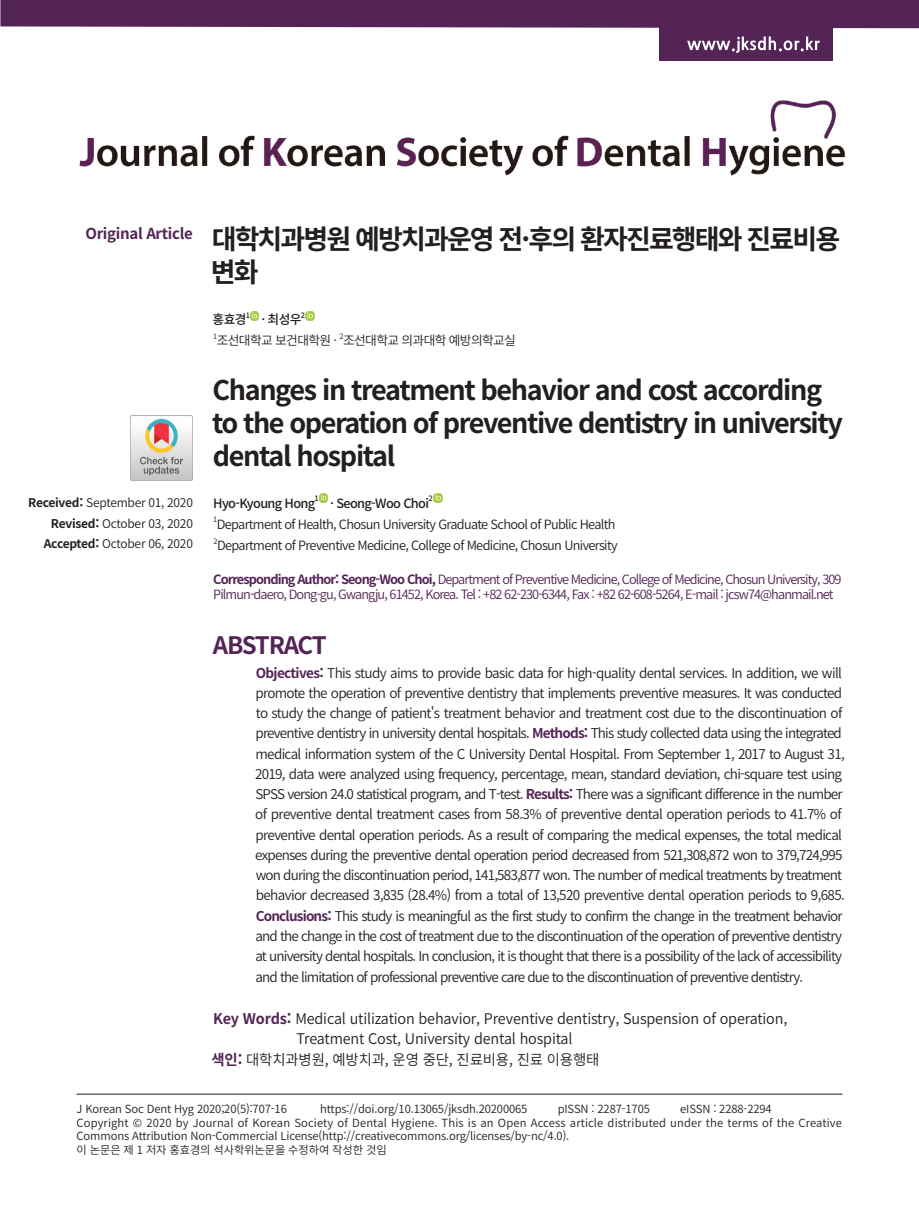
<style>
.page{position:relative;width:919px;height:1217px;background:#fff}
.page>*{position:absolute;margin:0;border:0;box-sizing:border-box;transform-origin:0 0}
.t1{font:700 27px/33px "Source Han Sans KR";letter-spacing:-.055em;color:#231f20}
.t2{font:700 24px "Source Han Sans KR";letter-spacing:-.06em;color:#542457}
.t3{font:700 15px "Source Han Sans KR";letter-spacing:-.02em;color:#542457}
.t4{font:14.7px "Source Han Sans KR";letter-spacing:-.01em;color:#231f20}
.t5{font:13.5px/20.2px "Source Han Sans KR";letter-spacing:-.06em;color:#231f20}
.t6{font:12.75px/15.8px "Source Han Sans KR";letter-spacing:-.07em;color:#542457}
.t7{font:12.75px "Source Han Sans KR";letter-spacing:-.05em;color:#231f20}
.t8{font:500 12.75px "Source Han Sans KR";letter-spacing:-.05em;color:#231f20}
.t9{font:12px/20.2px "Source Han Sans KR";letter-spacing:-.02em;color:#231f20;text-align:right}
.t10{font:11.25px/13.5px "Source Han Sans KR";letter-spacing:-.01em;color:#231f20}
.t11{font:500 7.5px "Source Han Sans KR";color:#231f20}
.t12{font:7.5px "Source Han Sans KR";color:#231f20}
.s1{font-weight:700}
.s2{font-weight:700;color:#542457}
</style>
<div class="page">
<div style="left:659px;top:26px;width:173px;height:35px;background:#542457"></div>
<svg style="left:687px;top:36px;width:132px;height:17px"></svg>
<div style="left:0;top:0;width:918px;height:28px;background:#542457"></div>
<img style="left:80px;top:100px;width:765px;height:76px">
<hr style="left:77px;top:1093px;width:765px;height:1px;background:#231f20">
<img style="left:130px;top:415px;width:63px;height:66px">
<svg style="left:250px;top:311px;width:9px;height:9px"></svg>
<svg style="left:319px;top:493px;width:8px;height:9px"></svg>
<svg style="left:306px;top:311px;width:8px;height:9px"></svg>
<svg style="left:434px;top:493px;width:8px;height:9px"></svg>
<h1 class="t1" style="left:211px;top:223px;width:631px">대학치과병원 예방치과운영 전·후의 환자진료행태와 진료비용 변화</h1>
<p class="t8" style="left:213px;top:312px;width:35px">홍효경</p>
<p class="t11" style="left:246px;top:311px;width:6px">1</p>
<p class="t8" style="left:261px;top:312px;width:42px">· 최성우</p>
<p class="t11" style="left:301px;top:311px;width:6px">2</p>
<p class="t12" style="left:213px;top:332px;width:6px">1</p>
<p class="t7" style="left:217px;top:333px;width:122px">조선대학교 보건대학원 ·</p>
<p class="t12" style="left:339px;top:332px;width:6px">2</p>
<p class="t7" style="left:343px;top:333px;width:174px">조선대학교 의과대학 예방의학교실</p>
<h1 class="t1" style="left:212px;top:374px;width:632px">Changes in treatment behavior and cost according to the operation of preventive dentistry in university dental hospital</h1>
<p class="t8" style="left:213px;top:495px;width:103px">Hyo-Kyoung Hong</p>
<p class="t11" style="left:314px;top:494px;width:6px">1</p>
<p class="t8" style="left:330px;top:495px;width:100px">· Seong-Woo Choi</p>
<p class="t11" style="left:428px;top:494px;width:6px">2</p>
<p class="t12" style="left:213px;top:515px;width:6px">1</p>
<p class="t7" style="left:217px;top:516px;width:400px">Department of Health, Chosun University Graduate School of Public Health</p>
<p class="t12" style="left:213px;top:536px;width:6px">2</p>
<p class="t7" style="left:217px;top:537px;width:402px">Department of Preventive Medicine, College of Medicine, Chosun University</p>
<p class="t6" style="left:213px;top:571px;width:629px"><span class="s1">Corresponding Author: Seong-Woo Choi,</span> Department of Preventive Medicine, College of Medicine, Chosun University, 309<br>Pilmun-daero, Dong-gu, Gwangju, 61452, Korea. Tel : +82 62-230-6344, Fax : +82 62-608-5264, E-mail : jcsw74@hanmail.net</p>
<h2 class="t2" style="left:213px;top:631px;width:115px">ABSTRACT</h2>
<p class="t5" style="left:255px;top:662px;width:591px"><span class="s2">Objectives:</span> This study aims to provide basic data for high-quality dental services. In addition, we will promote the operation of preventive dentistry that implements preventive measures. It was conducted to study the change of patient's treatment behavior and treatment cost due to the discontinuation of preventive dentistry in university dental hospitals. <span class="s2">Methods:</span> This study collected data using the integrated medical information system of the C University Dental Hospital. From September 1, 2017 to August 31, 2019, data were analyzed using frequency, percentage, mean, standard deviation, chi-square test using SPSS version 24.0 statistical program, and T-test. <span class="s2">Results:</span> There was a significant difference in the number of preventive dental treatment cases from 58.3% of preventive dental operation periods to 41.7% of preventive dental operation periods. As a result of comparing the medical expenses, the total medical expenses during the preventive dental operation period decreased from 521,308,872 won to 379,724,995 won during the discontinuation period, 141,583,877 won. The number of medical treatments by treatment behavior decreased 3,835 (28.4%) from a total of 13,520 preventive dental operation periods to 9,685.<br><span class="s2">Conclusions:</span> This study is meaningful as the first study to confirm the change in the treatment behavior and the change in the cost of treatment due to the discontinuation of the operation of preventive dentistry at university dental hospitals. In conclusion, it is thought that there is a possibility of the lack of accessibility and the limitation of professional preventive care due to the discontinuation of preventive dentistry.</p>
<p class="t4" style="left:213px;top:1010px;width:575px"><span class="s2">Key Words:</span> Medical utilization behavior, Preventive dentistry, Suspension of operation,</p>
<p class="t4" style="left:296px;top:1030px;width:277px">Treatment Cost, University dental hospital</p>
<p class="t4" style="left:211px;top:1050px;width:389px"><span class="s2">색인:</span> 대학치과병원, 예방치과, 운영 중단, 진료비용, 진료 이용행태</p>
<p class="t10" style="left:77px;top:1102px;width:212px">J Korean Soc Dent Hyg 2020;20(5):707-16</p>
<p class="t10" style="left:320px;top:1102px;width:209px">https://doi.org/10.13065/jksdh.20200065</p>
<p class="t10" style="left:557px;top:1102px;width:94px">pISSN : 2287-1705</p>
<p class="t3" style="left:85px;top:225px;width:109px">Original Article</p>
<p class="t9" style="left:28px;top:493px;width:166px"><span class="s1">Received:</span> September 01, 2020<br><span class="s1">Revised:</span> October 03, 2020<br><span class="s1">Accepted:</span> October 06, 2020</p>
<p class="t10" style="left:77px;top:1102px;width:766px;text-indent:603px">eISSN : 2288-2294<br>Copyright © 2020 by Journal of Korean Society of Dental Hygiene. This is an Open Access article distributed under the terms of the Creative Commons Attribution Non-Commercial License(http://creativecommons.org/licenses/by-nc/4.0).<br>이 논문은 제 1 저자 홍효경의 석사학위논문을 수정하여 작성한 것임</p>
</div>
